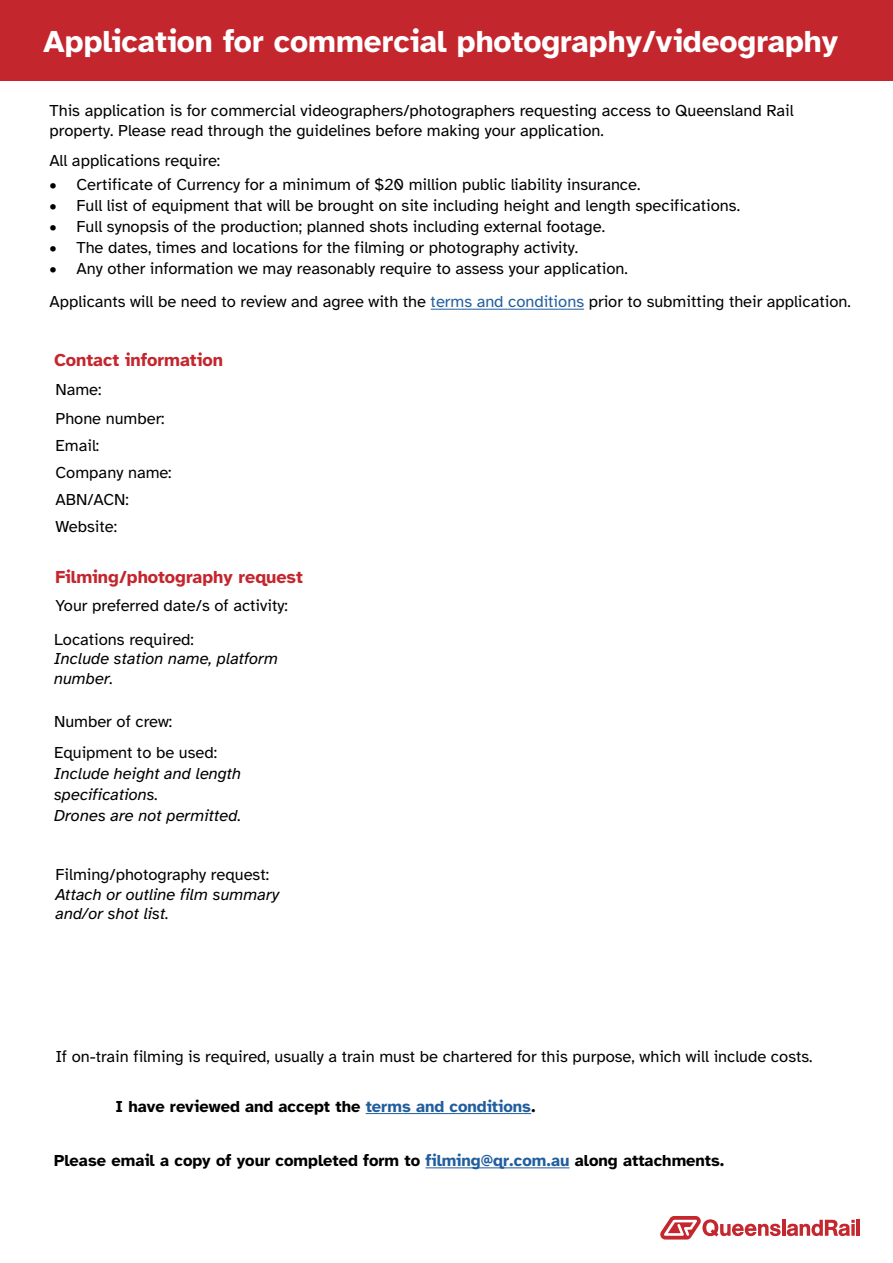
<style>
.page{position:relative;width:893px;height:1263px;background:#fff}
.page>*{position:absolute;margin:0;border:0;box-sizing:border-box;transform-origin:0 0}
.t1{font:700 31.5px "Atkinson Hyperlegible";color:#fff}
.t2{font:700 18px "Atkinson Hyperlegible";color:#c4262e}
.Paragraph{font:16.5px/19.8px "Atkinson Hyperlegible";color:#000}
.Paragraph-2{font:italic 16.5px/19.8px "Atkinson Hyperlegible";color:#000}
.t3{font:700 16.5px "Atkinson Hyperlegible";color:#000}
.s1{color:#215e9e}
.s2{font-style:normal}
</style>
<div class="page">
<div style="left:0;top:0;width:893px;height:81px;background:#c4262e"></div>
<hr style="left:431px;top:309px;width:153px;height:1px;background:#215e9e">
<hr style="left:366px;top:1113px;width:165px;height:1px;background:#215e9e">
<hr style="left:425px;top:1167px;width:145px;height:1px;background:#215e9e">
<svg style="left:660px;top:1216px;width:121px;height:23px"></svg>
<hr style="left:782px;top:1220px;width:3px;height:16px;background:#c4272e">
<svg style="left:787px;top:1220px;width:68px;height:16px"></svg>
<hr style="left:857px;top:1220px;width:3px;height:16px;background:#c4272e">
<h1 class="t1" style="left:43px;top:23px;width:796px">Application for commercial photography/videography</h1>
<p class="Paragraph" style="left:50px;top:101px;width:746px">This application is for commercial videographers/photographers requesting access to Queensland Rail property. Please read through the guidelines before making your application.</p>
<p class="Paragraph" style="left:50px;top:151px;width:172px">All applications require:</p>
<p class="Paragraph" style="left:50px;top:175px;width:592px">• Certificate of Currency for a minimum of $20 million public liability insurance.</p>
<p class="Paragraph" style="left:50px;top:196px;width:692px">• Full list of equipment that will be brought on site including height and length specifications.</p>
<p class="Paragraph" style="left:50px;top:217px;width:557px">• Full synopsis of the production; planned shots including external footage.</p>
<p class="Paragraph" style="left:50px;top:238px;width:530px">• The dates, times and locations for the filming or photography activity.</p>
<p class="Paragraph" style="left:50px;top:252px;width:803px;line-height:33.3px">• Any other information we may reasonably require to assess your application.<br>Applicants will be need to review and agree with the <span class="s1">terms and conditions</span> prior to submitting their application.</p>
<h2 class="t2" style="left:54px;top:350px;width:171px">Contact information</h2>
<p class="Paragraph" style="left:56px;top:380px;width:48px">Name:</p>
<p class="Paragraph" style="left:56px;top:408px;width:111px">Phone number:</p>
<p class="Paragraph" style="left:56px;top:436px;width:45px">Email:</p>
<p class="Paragraph" style="left:56px;top:463px;width:118px">Company name:</p>
<p class="Paragraph" style="left:56px;top:490px;width:75px">ABN/ACN:</p>
<p class="Paragraph" style="left:56px;top:517px;width:63px">Website:</p>
<h2 class="t2" style="left:56px;top:566px;width:249px">Filming/photography request</h2>
<p class="Paragraph" style="left:56px;top:596px;width:234px">Your preferred date/s of activity:</p>
<p class="Paragraph-2" style="left:54px;top:629px;width:226px"><span class="s2">Locations required:<br></span>Include station name, platform number.</p>
<p class="Paragraph" style="left:54px;top:711px;width:120px">Number of crew:</p>
<p class="Paragraph-2" style="left:54px;top:743px;width:189px;line-height:21px"><span class="s2">Equipment to be used:<br></span>Include height and length specifications.<br>Drones are not permitted.</p>
<p class="Paragraph-2" style="left:56px;top:865px;width:225px"><span class="s2">Filming/photography request:<br></span>Attach or outline film summary and/or shot list.</p>
<p class="Paragraph" style="left:56px;top:1046px;width:759px">If on-train filming is required, usually a train must be chartered for this purpose, which will include costs.</p>
<p class="t3" style="left:116px;top:1097px;width:422px">I have reviewed and accept the <span class="s1">terms and conditions</span>.</p>
<p class="t3" style="left:54px;top:1151px;width:672px">Please email a copy of your completed form to <span class="s1">filming@qr.com.au</span> along attachments.</p>
</div>
